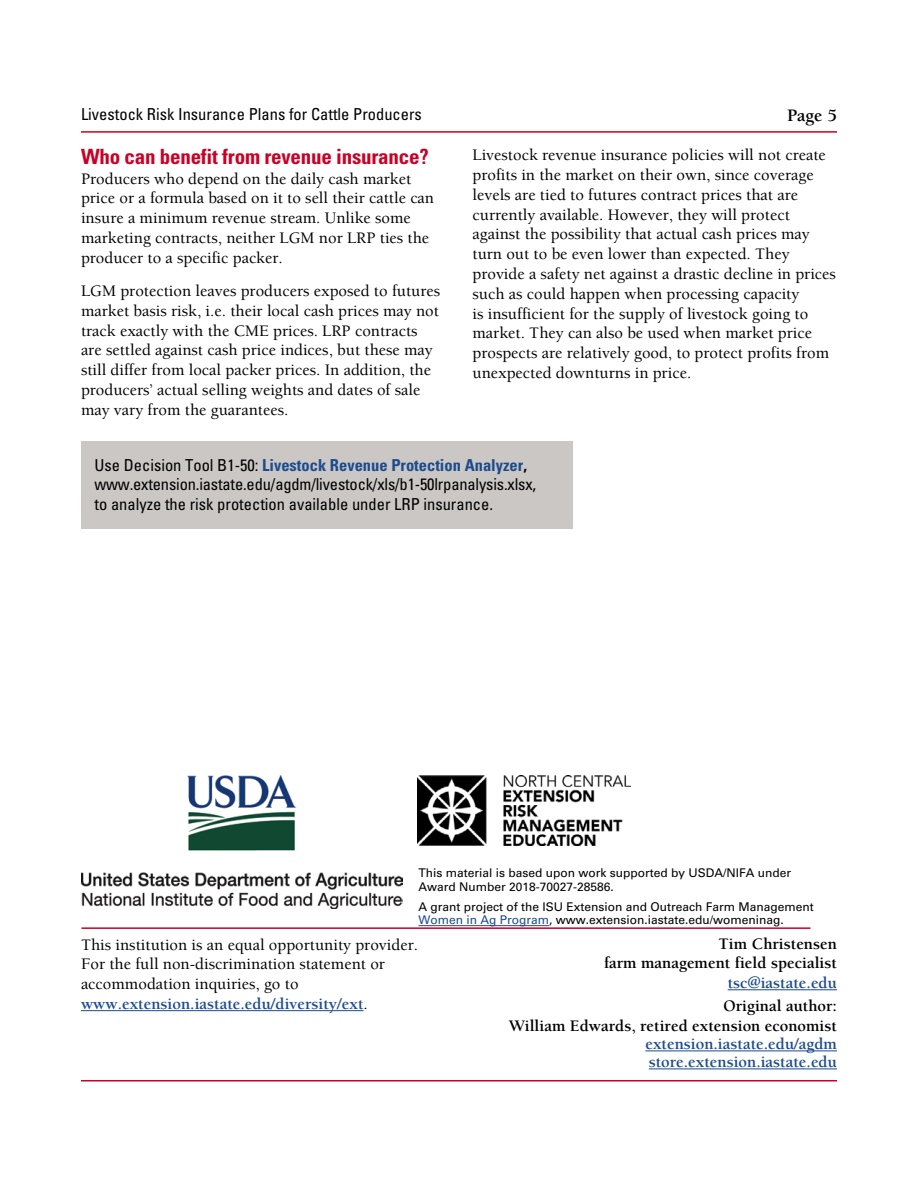
<style>
.page{position:relative;width:918px;height:1188px;background:#fff}
.page>*{position:absolute;margin:0;border:0;box-sizing:border-box;transform-origin:0 0}
.H2_Heading{font:700 condensed 21px "Univers LT Std";letter-spacing:-.01em;color:#ca0025}
.t1{font:700 18px "Berkeley Std";color:#000}
.Text_11_pt{font:500 16.5px/19.8px "Berkeley Std";color:#000}
.Text_11_pt_definitio{font:condensed 16.5px/19.8px "Univers LT Std";color:#000}
.Text_11_pt-2{font:700 16.5px/19.8px "Berkeley Std";color:#000;text-align:right}
.Text_11_pt-3{font:700 16.5px/18px "Berkeley Std";color:#1c4b8e}
.Footnote{font:12px/13.5px "Univers LT Std";color:#000}
.s1{font-weight:700;color:#1c4b8e}
.s2{font-weight:700}
.s3{color:#1c4b8e}
</style>
<div class="page">
<hr style="left:81px;top:131px;width:756px;height:2px;background:#ca0025">
<hr style="left:81px;top:1080px;width:756px;height:2px;background:#ca0025">
<hr style="left:81px;top:927px;width:729px;height:2px;background:#ca0025">
<img style="left:418px;top:776px;width:213px;height:70px">
<img style="left:81px;top:776px;width:322px;height:132px">
<hr style="left:418px;top:925px;width:131px;height:1px;background:#1c4b8e">
<hr style="left:81px;top:1010px;width:282px;height:1px;background:#1c4b8e">
<hr style="left:728px;top:989px;width:109px;height:1px;background:#1c4b8e">
<hr style="left:645px;top:1050px;width:192px;height:1px;background:#1c4b8e">
<hr style="left:649px;top:1068px;width:188px;height:1px;background:#1c4b8e">
<div style="left:81px;top:441px;width:491px;height:87px;background:#cac7c4"></div>
<p class="Text_11_pt_definitio" style="left:81px;top:104px;width:342px">Livestock Risk Insurance Plans for Cattle Producers</p>
<p class="t1" style="left:787px;top:105px;width:51px">Page 5</p>
<h2 class="H2_Heading" style="left:81px;top:143px;width:349px">Who can benefit from revenue insurance?</h2>
<p class="Text_11_pt" style="left:81px;top:169px;width:355px">Producers who depend on the daily cash market price or a formula based on it to sell their cattle can insure a minimum revenue stream. Unlike some marketing contracts, neither LGM nor LRP ties the producer to a specific packer.</p>
<p class="Text_11_pt" style="left:81px;top:281px;width:361px">LGM protection leaves producers exposed to futures market basis risk, i.e. their local cash prices may not track exactly with the CME prices. LRP contracts are settled against cash price indices, but these may still differ from local packer prices. In addition, the producers’ actual selling weights and dates of sale may vary from the guarantees.</p>
<p class="Text_11_pt" style="left:472px;top:145px;width:365px">Livestock revenue insurance policies will not create profits in the market on their own, since coverage levels are tied to futures contract prices that are currently available. However, they will protect against the possibility that actual cash prices may turn out to be even lower than expected. They provide a safety net against a drastic decline in prices such as could happen when processing capacity<br>is insufficient for the supply of livestock going to market. They can also be used when market price prospects are relatively good, to protect profits from unexpected downturns in price.</p>
<p class="Text_11_pt_definitio" style="left:94px;top:455px;width:443px">Use Decision Tool B1-50: <span class="s1">Livestock Revenue Protection Analyzer</span><span class="s2">, </span>www.extension.iastate.edu/agdm/livestock/xls/b1-50lrpanalysis.xlsx, to analyze the risk protection available under LRP insurance.</p>
<p class="Footnote" style="left:418px;top:866px;width:374px">This material is based upon work supported by USDA/NIFA under<br>Award Number 2018-70027-28586.</p>
<p class="Footnote" style="left:418px;top:900px;width:397px">A grant project of the ISU Extension and Outreach Farm Management<br><span class="s3">Women in Ag Program</span>, www.extension.iastate.edu/womeninag.</p>
<p class="Text_11_pt" style="left:81px;top:935px;width:339px">This institution is an equal opportunity provider.<br>For the full non-discrimination statement or accommodation inquiries, go to <span class="s1">www.extension.iastate.edu/diversity/ext</span>.</p>
<p class="Text_11_pt-2" style="left:604px;top:934px;width:234px">Tim Christensen<br>farm management field specialist <span class="s3">tsc@iastate.edu</span></p>
<p class="Text_11_pt-2" style="left:509px;top:997px;width:330px">Original author:<br>William Edwards, retired extension economist</p>
<p class="Text_11_pt-3" style="left:645px;top:1035px;width:193px">extension.iastate.edu/agdm store.extension.iastate.edu</p>
</div>
